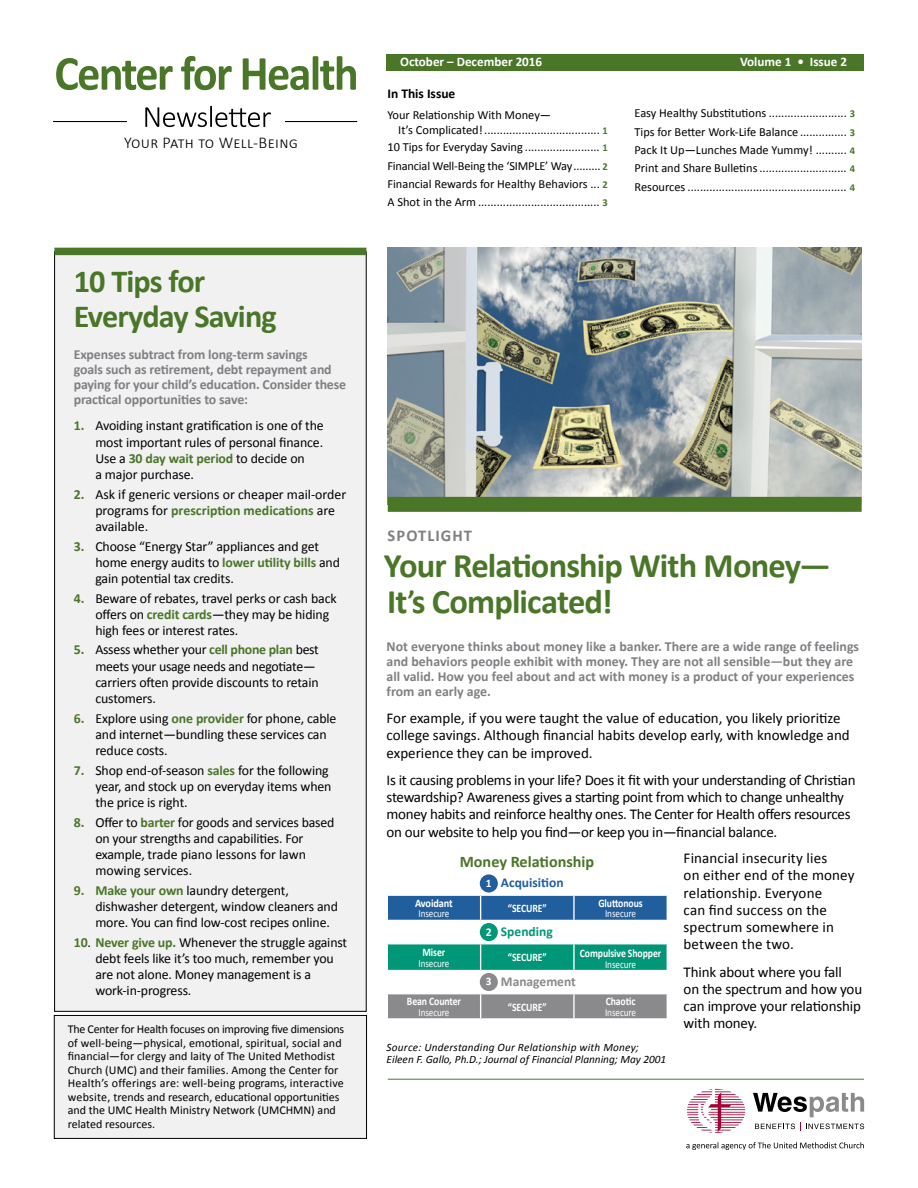
<style>
.page{position:relative;width:918px;height:1188px;background:#fff}
.page>*{position:absolute;margin:0;border:0;box-sizing:border-box;transform-origin:0 0}
.t1{font:700 34.5px/36px "Calibri";letter-spacing:-.025em;color:#4a7628}
.t2{font:700 32.25px/34.5px "Calibri";letter-spacing:-.025em;color:#4a7628}
.t3{font:300 16.5px "Calibri";letter-spacing:.02em;color:#000}
.t4{font:700 16.5px "Calibri";letter-spacing:.065em;color:#807f83}
.t5{font:700 16.2px "Calibri";color:#4a7628}
.t6{font:15px/17.2px "Calibri";letter-spacing:-.01em;color:#000}
.t7{font:15px/17.2px "Calibri";letter-spacing:.01em;color:#000}
.t8{font:13.8px/16px "Calibri";letter-spacing:-.01em;color:#000}
.t9{font:700 13.8px/15px "Calibri";letter-spacing:-.01em;color:#807f83}
.t10{font:700 13.5px "Calibri";color:#215e9e}
.t11{font:700 13.5px "Calibri";color:#000}
.t12{font:700 13.5px "Calibri";color:#8a8a8d}
.t13{font:700 13.5px "Calibri";color:#009678}
.t14{font:700 13.2px "Calibri";color:#fff}
.t15{font:12.3px/18.3px "Calibri";color:#000;text-align:justify}
.t16{font:12px/13.5px "Calibri";color:#000}
.t17{font:700 11.55px "Calibri";letter-spacing:-.01em;color:#fff;scale:.85 1}
.t18{font:700 11.55px "Calibri";letter-spacing:-.01em;color:#fff;scale:.9 1}
.t19{font:italic 11.25px/12px "Calibri";color:#000}
.t20{font:10.8px "Calibri";letter-spacing:-.01em;color:#fff;scale:.85 1}
.s1{font-weight:700;color:#4a7628}
.s2{font-weight:700;font-size:10.5px;color:#4a7628}
.s3{font-size:28.5px}
.s4{font-size:11.55px;color:#fff}
.s5{font-size:11.85px;color:#fff}
</style>
<div class="page">
<div style="left:55px;top:252px;width:311px;height:759px;background:#f1f1f2"></div>
<div style="left:54px;top:248px;width:312px;height:7px;background:#4a7628"></div>
<svg style="left:56px;top:58px;width:117px;height:32px"></svg>
<svg style="left:181px;top:56px;width:51px;height:34px"></svg>
<svg style="left:243px;top:56px;width:113px;height:34px"></svg>
<hr style="left:53px;top:121px;width:304px;height:1px;background:#000">
<div style="left:127px;top:106px;width:158px;height:29px;background:#fff"></div>
<svg style="left:145px;top:106px;width:126px;height:21px"></svg>
<div style="left:54px;top:1015px;width:313px;height:123px;background:#f1f1f2"></div>
<div style="left:54px;top:1015px;width:313px;height:124px;border:1px solid #000"></div>
<div style="left:387px;top:54px;width:477px;height:16px;background:#4a7628"></div>
<svg style="left:387px;top:895px;width:281px;height:25px;background:#2e68a4"></svg>
<svg style="left:387px;top:944px;width:281px;height:26px;background:#0a9a7d"></svg>
<div style="left:387px;top:994px;width:280px;height:24px;background:#8a8a8d"></div>
<div style="left:480px;top:874px;width:18px;height:19px;background:#215e9e;border-radius:50%"></div>
<div style="left:480px;top:923px;width:18px;height:18px;background:#009678;border-radius:50%"></div>
<div style="left:480px;top:973px;width:18px;height:18px;background:#8a8a8d;border-radius:50%"></div>
<img style="left:388px;top:248px;width:473px;height:249px">
<div style="left:388px;top:497px;width:474px;height:15px;background:#4a7628"></div>
<hr style="left:388px;top:1079px;width:476px;height:1px;background:#4a7628">
<svg style="left:753px;top:1093px;width:111px;height:38px"></svg>
<svg style="left:687px;top:1089px;width:58px;height:44px"></svg>
<svg style="left:686px;top:1142px;width:178px;height:8px"></svg>
<p class="t3" style="left:124px;top:132px;width:176px">Your Path to Well-Being</p>
<h2 class="t2" style="left:74px;top:263px;width:205px">10 Tips for<br>Everyday Saving</h2>
<p class="t9" style="left:74px;top:346px;width:274px">Expenses subtract from long-term savings<br>goals such as retirement, debt repayment and paying for your child’s education. Consider these practical opportunities to save:</p>
<p class="t8" style="left:95px;top:417px;width:230px;text-indent:-22px"><span class="s1">1.</span> Avoiding instant gratification is one of the most important rules of personal finance.<br>Use a <span class="s1">30 day wait period</span> to decide on<br>a major purchase.</p>
<p class="t8" style="left:95px;top:485px;width:252px;text-indent:-22px"><span class="s1">2.</span> Ask if generic versions or cheaper mail-order programs for <span class="s1">prescription medications</span> are available.</p>
<p class="t8" style="left:95px;top:537px;width:246px;text-indent:-22px"><span class="s1">3.</span> Choose “Energy Star” appliances and get home energy audits to <span class="s1">lower utility bills</span> and gain potential tax credits.</p>
<p class="t8" style="left:95px;top:589px;width:243px;text-indent:-22px"><span class="s1">4.</span> Beware of rebates, travel perks or cash back offers on <span class="s1">credit cards</span>—they may be hiding high fees or interest rates.</p>
<p class="t8" style="left:95px;top:641px;width:225px;text-indent:-22px"><span class="s1">5.</span> Assess whether your <span class="s1">cell phone plan</span> best meets your usage needs and negotiate— carriers often provide discounts to retain customers.</p>
<p class="t8" style="left:95px;top:709px;width:243px;text-indent:-22px"><span class="s1">6.</span> Explore using <span class="s1">one provider</span> for phone, cable and internet—bundling these services can reduce costs.</p>
<p class="t8" style="left:95px;top:761px;width:238px;text-indent:-22px"><span class="s1">7.</span> Shop end-of-season <span class="s1">sales</span> for the following year, and stock up on everyday items when the price is right.</p>
<p class="t8" style="left:95px;top:813px;width:241px;text-indent:-22px"><span class="s1">8.</span> Offer to <span class="s1">barter</span> for goods and services based on your strengths and capabilities. For example, trade piano lessons for lawn mowing services.</p>
<p class="t8" style="left:95px;top:881px;width:244px;text-indent:-22px"><span class="s1">9. Make your own</span> laundry detergent, dishwasher detergent, window cleaners and more. You can find low-cost recipes online.</p>
<p class="t8" style="left:95px;top:933px;width:253px;text-indent:-22px"><span class="s1">10</span>. <span class="s1">Never give up.</span> Whenever the struggle against debt feels like it’s too much, remember you are not alone. Money management is a work-in-progress.</p>
<p class="t16" style="left:68px;top:1022px;width:278px">The Center for Health focuses on improving five dimensions of well-being—physical, emotional, spiritual, social and financial—for clergy and laity of The United Methodist Church (UMC) and their families. Among the Center for Health’s offerings are: well-being programs, interactive website, trends and research, educational opportunities and the UMC Health Ministry Network (UMCHMN) and related resources.</p>
<p class="t14" style="left:400px;top:54px;width:144px">October – December 2016</p>
<p class="t14" style="left:740px;top:54px;width:109px">Volume 1 • Issue 2</p>
<p class="t11" style="left:387px;top:85px;width:70px">In This Issue</p>
<p class="t15" style="left:398px;top:107px;width:211px;line-height:14.9px;text-indent:-11px">Your Relationship With Money—<br>It’s Complicated!..................................... <span class="s2">1</span></p>
<p class="t15" style="left:387px;top:137px;width:222px">10 Tips for Everyday Saving ........................ <span class="s2">1<br></span>Financial Well-Being the ‘SIMPLE’ Way......... <span class="s2">2<br></span>Financial Rewards for Healthy Behaviors ... <span class="s2">2<br></span>A Shot in the Arm....................................... <span class="s2">3</span></p>
<p class="t15" style="left:634px;top:103px;width:222px">Easy Healthy Substitutions ......................... <span class="s2">3<br></span>Tips for Better Work-Life Balance ............... <span class="s2">3<br></span>Pack It Up―Lunches Made Yummy! .......... <span class="s2">4<br></span>Print and Share Bulletins............................ <span class="s2">4<br></span>Resources ................................................... <span class="s2">4</span></p>
<p class="t4" style="left:388px;top:525px;width:86px">SPOTLIGHT</p>
<h1 class="t1" style="left:384px;top:546px;width:448px">Your Relationship With Money—<br>It<span class="s3">’</span>s Complicated!</h1>
<p class="t9" style="left:387px;top:638px;width:474px">Not everyone thinks about money like a banker. There are a wide range of feelings and behaviors people exhibit with money. They are not all sensible―but they are all valid. How you feel about and act with money is a product of your experiences from an early age.</p>
<p class="t6" style="left:387px;top:709px;width:465px">For example, if you were taught the value of education, you likely prioritize college savings. Although financial habits develop early, with knowledge and experience they can be improved.</p>
<p class="t6" style="left:387px;top:771px;width:470px">Is it causing problems in your life? Does it fit with your understanding of Christian stewardship? Awareness gives a starting point from which to change unhealthy money habits and reinforce healthy ones. The Center for Health offers resources on our website to help you find—or keep you in—financial balance.</p>
<p class="t18" style="left:415px;top:896px;width:44px">Avoidant</p>
<p class="t20" style="left:418px;top:907px;width:38px">Insecure</p>
<p class="t17" style="left:423px;top:945px;width:28px">Miser</p>
<p class="t20" style="left:418px;top:957px;width:38px">Insecure</p>
<p class="t5" style="left:460px;top:852px;width:136px">Money Relationship</p>
<p class="t10" style="left:486px;top:874px;width:79px"><span class="s4">1</span> Acquisition</p>
<p class="t13" style="left:486px;top:923px;width:69px"><span class="s5">2</span> Spending</p>
<p class="t12" style="left:486px;top:973px;width:92px"><span class="s4">3</span> Management</p>
<p class="t17" style="left:598px;top:896px;width:54px">Gluttonous</p>
<p class="t20" style="left:605px;top:907px;width:38px">Insecure</p>
<p class="t17" style="left:508px;top:901px;width:47px">“SECURE”</p>
<p class="t17" style="left:508px;top:950px;width:47px">“SECURE”</p>
<p class="t17" style="left:580px;top:946px;width:97px">Compulsive Shopper</p>
<p class="t20" style="left:605px;top:957px;width:38px">Insecure</p>
<p class="t17" style="left:407px;top:994px;width:65px">Bean Counter</p>
<p class="t20" style="left:418px;top:1006px;width:38px">Insecure</p>
<p class="t17" style="left:508px;top:1000px;width:47px">“SECURE”</p>
<p class="t17" style="left:606px;top:994px;width:37px">Chaotic</p>
<p class="t20" style="left:605px;top:1006px;width:38px">Insecure</p>
<p class="t19" style="left:387px;top:1041px;width:281px">Source: Understanding Our Relationship with Money;<br>Eileen F. Gallo, Ph.D.; Journal of Financial Planning; May 2001</p>
<p class="t7" style="left:684px;top:849px;width:172px">Financial insecurity lies<br>on either end of the money relationship. Everyone<br>can find success on the spectrum somewhere in between the two.</p>
<p class="t6" style="left:684px;top:962px;width:180px">Think about where you fall<br>on the spectrum and how you can improve your relationship with money.</p>
</div>
